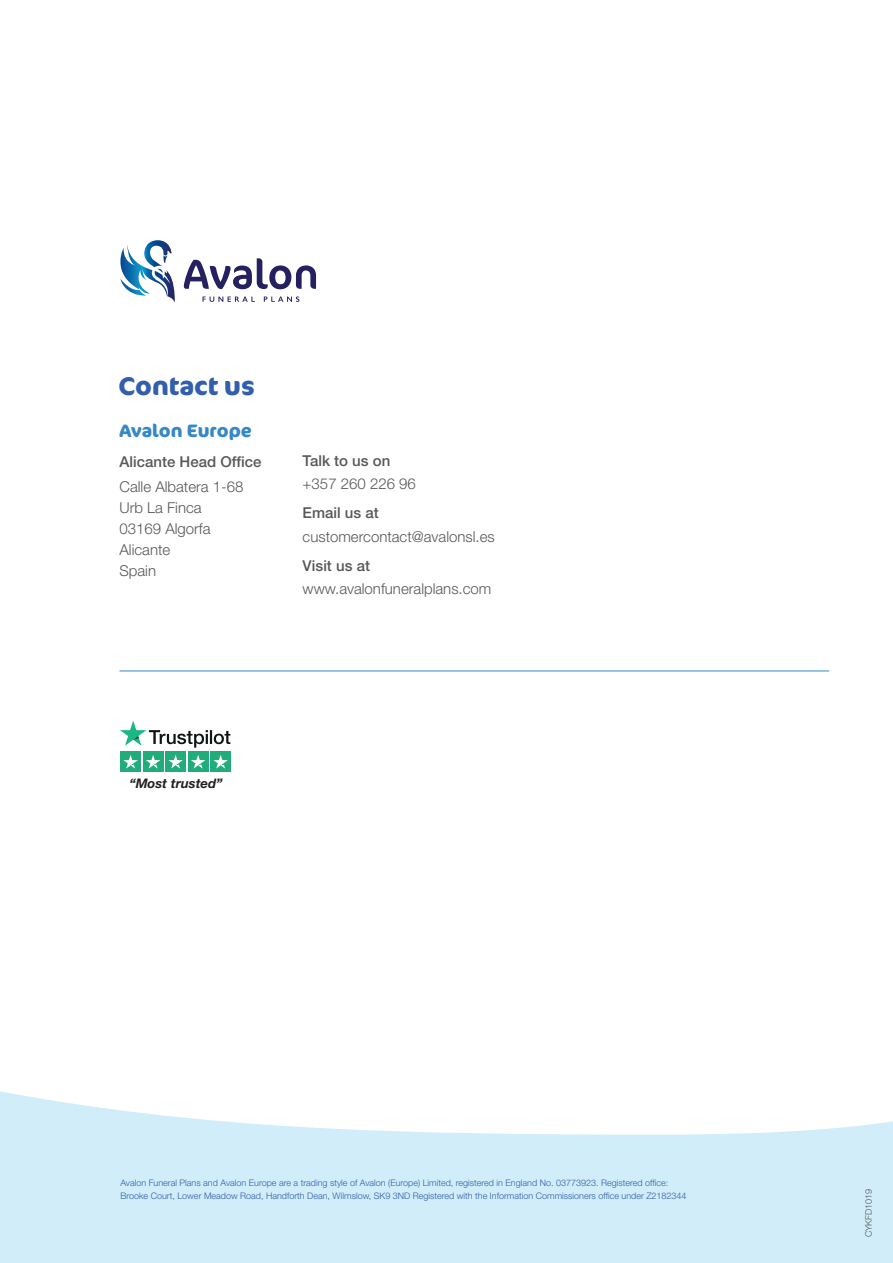
<style>
.page{position:relative;width:893px;height:1263px;background:#fff}
.page>*{position:absolute;margin:0;border:0;box-sizing:border-box;transform-origin:0 0}
.t1{font:700 25.5px "Cocon Pro";color:#325eab}
.t2{font:700 18px "Cocon Pro";color:#3588c6}
.t3{font:300 15px/21px "Helvetica Neue";color:#57585a}
.t4{font:500 15px "Helvetica Neue";color:#57585a}
.t5{font:italic 700 13.2px "Helvetica Neue";color:#231f20}
.t6{font:300 9px/13.5px "Helvetica Neue";color:#325eab}
.t7{font:300 9px "Helvetica Neue";color:#57585a}
</style>
<div class="page">
<svg style="left:0;top:1091px;width:893px;height:172px;fill:#d0edf9"></svg>
<hr style="left:119px;top:671px;width:710px;height:1px;background:#3588c6">
<svg style="left:202px;top:297px;width:53px;height:5px"></svg>
<svg style="left:264px;top:296px;width:35px;height:6px"></svg>
<svg style="left:120px;top:240px;width:55px;height:63px"></svg>
<svg style="left:184px;top:258px;width:132px;height:31px"></svg>
<div style="left:120px;top:751px;width:21px;height:21px;background:#21ad7b"></div>
<svg style="left:123px;top:755px;width:15px;height:14px"></svg>
<div style="left:143px;top:751px;width:20px;height:21px;background:#21ad7b"></div>
<svg style="left:146px;top:755px;width:14px;height:14px"></svg>
<div style="left:165px;top:751px;width:21px;height:21px;background:#21ad7b"></div>
<svg style="left:168px;top:755px;width:15px;height:14px"></svg>
<div style="left:188px;top:751px;width:20px;height:21px;background:#21ad7b"></div>
<svg style="left:191px;top:755px;width:14px;height:14px"></svg>
<div style="left:210px;top:751px;width:21px;height:21px;background:#21ad7b"></div>
<svg style="left:213px;top:755px;width:15px;height:14px"></svg>
<svg style="left:120px;top:720px;width:110px;height:28px"></svg>
<h1 class="t1" style="left:119px;top:368px;width:138px">Contact us</h1>
<h2 class="t2" style="left:119px;top:418px;width:134px">Avalon Europe</h2>
<h3 class="t4" style="left:119px;top:452px;width:144px">Alicante Head Office</h3>
<h3 class="t3" style="left:119px;top:476px;width:125px">Calle Albatera 1-68<br>Urb La Finca<br>03169 Algorfa<br>Alicante<br>Spain</h3>
<h3 class="t4" style="left:303px;top:452px;width:89px">Talk to us on</h3>
<h3 class="t3" style="left:303px;top:473px;width:115px">+357 260 226 96</h3>
<h3 class="t4" style="left:303px;top:504px;width:78px">Email us at</h3>
<h3 class="t3" style="left:303px;top:525px;width:194px">customercontact@avalonsl.es</h3>
<h3 class="t4" style="left:303px;top:557px;width:69px">Visit us at</h3>
<h3 class="t3" style="left:303px;top:578px;width:190px">www.avalonfuneralplans.com</h3>
<h3 class="t5" style="left:129px;top:775px;width:95px">“Most trusted”</h3>
<p class="t6" style="left:120px;top:1175px;width:568px">Avalon Funeral Plans and Avalon Europe are a trading style of Avalon (Europe) Limited, registered in England No. 03773923. Registered office:<br>Brooke Court, Lower Meadow Road, Handforth Dean, Wilmslow, SK9 3ND Registered with the Information Commissioners office under Z2182344</p>
<p class="t7" style="left:863px;top:1237px;width:50px;rotate:-90deg">CYKFD1019</p>
</div>
